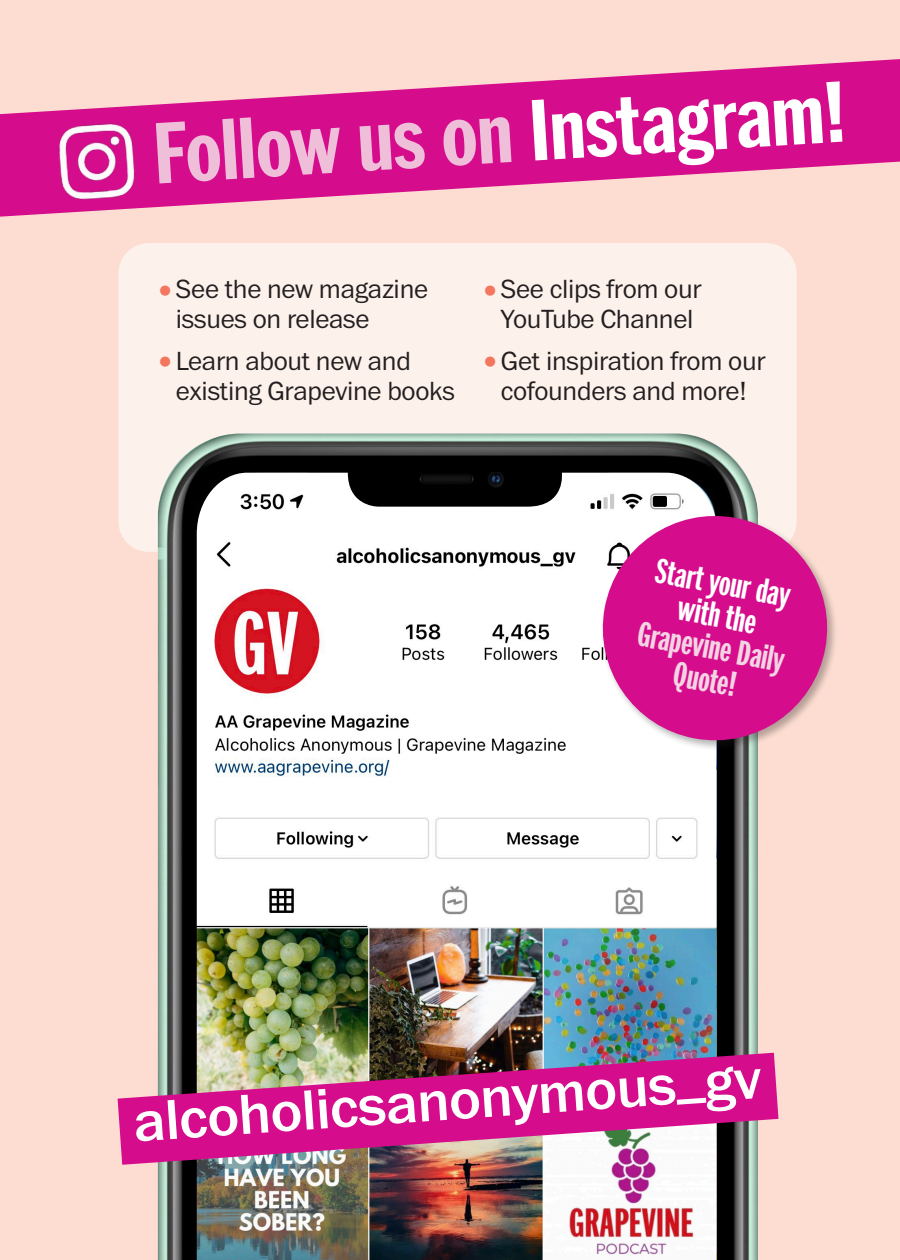
<style>
.page{position:relative;width:900px;height:1260px;background:#fdddd1}
.page>*{position:absolute;margin:0;border:0;box-sizing:border-box;transform-origin:0 0}
.t1{font:700 90.5px "Franklin Cond ITC Pro";color:#efbed8}
.t2{font:500 58.5px "Franklin ITC Pro";color:#fff}
.t3{font:700 36.75px/32.8px "Franklin Comp ITC Pro";color:#f4d3e4;text-align:center}
.t4{font:300 27.25px/30px "Franklin ITC Pro";letter-spacing:-.01em;color:#231f20}
.s1{color:#fff}
.s2{font-size:36.5px;color:#f3765f}
</style>
<div class="page">
<div style="left:119px;top:243px;width:678px;height:309px;background:#fdf1eb;border-radius:30px"></div>
<img style="left:158px;top:434px;width:600px;height:826px">
<img style="left:197px;top:473px;width:519px;height:787px">
<img style="left:348px;top:472px;width:217px;height:35px">
<img style="left:118px;top:1053px;width:660px;height:112px">
<svg style="left:0;top:59px;width:900px;height:158px;fill:#d50d8c"></svg>
<img style="left:56px;top:121px;width:82px;height:82px">
<svg style="left:593px;top:507px;width:242px;height:243px;fill:#d50d8c"></svg>
<div style="left:210px;top:778px;width:220px;height:22px;background:#fff"></div>
<p class="t1" style="left:150px;top:106px;width:695px;rotate:-4deg">Follow us on <span class="s1">Instagram!</span></p>
<p class="t4" style="left:176px;top:275px;width:254px;text-indent:-20px"><span class="s2">•</span>See the new magazine issues on release</p>
<p class="t4" style="left:176px;top:347px;width:281px;text-indent:-20px"><span class="s2">•</span>Learn about new and existing Grapevine books</p>
<p class="t4" style="left:481px;top:275px;width:222px;text-align:center"><span class="s2">•</span>See clips from our<br>YouTube Channel</p>
<p class="t4" style="left:481px;top:347px;width:286px;text-align:center"><span class="s2">•</span>Get inspiration from our cofounders and more!</p>
<p class="t3" style="left:654px;top:553px;width:150px;rotate:11deg"><span class="s1">Start your day with the<br></span>Grapevine Daily<br>Quote!</p>
<p class="t2" style="left:131px;top:1090px;width:631px;rotate:-4deg">alcoholicsanonymous_gv</p>
</div>
